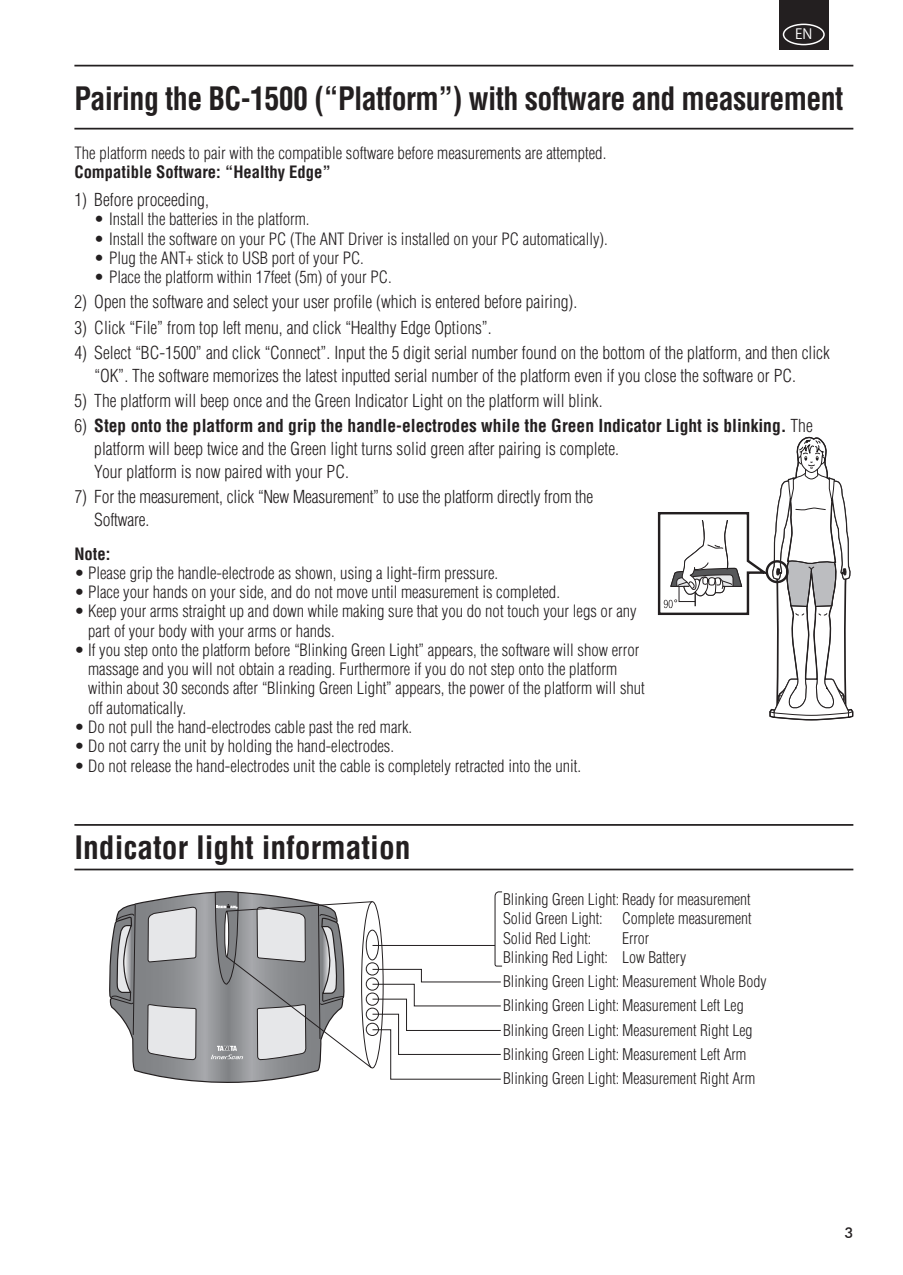
<style>
.page{position:relative;width:903px;height:1275px;background:#fff}
.page>*{position:absolute;margin:0;border:0;box-sizing:border-box;transform-origin:0 0}
.t1{font:700 condensed 31.5px "Helvetica";letter-spacing:-.02em;color:#231f20;scale:.95 1}
.t2{font:700 condensed 31.5px "Helvetica";color:#231f20}
.t3{font:300 condensed 17.5px/22.8px "Helvetica";color:#231f20}
.t4{font:300 condensed 16.62px/19.2px "Helvetica";color:#231f20}
.t5{font:700 condensed 16.62px "Helvetica";color:#231f20}
.t6{font:300 condensed 15.75px/24.2px "Helvetica";color:#231f20}
.t7{font:500 14.88px "Futura BT";color:#231f20}
.t8{font:14px "Koz Go Pro";color:#fff}
.s1{font-weight:700}
</style>
<div class="page">
<div style="left:779px;top:0;width:49px;height:50px;background:#231f20"></div>
<div style="left:783px;top:24px;width:42px;height:21px;border:1px solid #fff;border-radius:50%"></div>
<hr style="left:74px;top:65px;width:779px;height:1px;background:#231f20">
<hr style="left:74px;top:128px;width:779px;height:2px;background:#231f20">
<hr style="left:74px;top:824px;width:779px;height:2px;background:#231f20">
<hr style="left:74px;top:869px;width:779px;height:1px;background:#231f20">
<svg style="left:658px;top:437px;width:195px;height:283px"></svg>
<svg style="left:109px;top:891px;width:394px;height:192px"></svg>
<p class="t8" style="left:795px;top:25px;width:19px">EN</p>
<h1 class="t1" style="left:74px;top:79px;width:811px">Pairing the BC-1500 (“Platform”) with software and measurement</h1>
<p class="t4" style="left:74px;top:143px;width:533px">The platform needs to pair with the compatible software before measurements are attempted.</p>
<p class="t5" style="left:74px;top:162px;width:258px">Compatible Software: “Healthy Edge”</p>
<p class="t3" style="left:74px;top:188px;width:136px">1) Before proceeding,</p>
<p class="t4" style="left:94px;top:210px;width:217px">• Install the batteries in the platform.</p>
<p class="t4" style="left:94px;top:229px;width:515px">• Install the software on your PC (The ANT Driver is installed on your PC automatically).</p>
<p class="t4" style="left:94px;top:248px;width:271px">• Plug the ANT+ stick to USB port of your PC.</p>
<p class="t4" style="left:94px;top:267px;width:299px">• Place the platform within 17feet (5m) of your PC.</p>
<p class="t3" style="left:74px;top:291px;width:504px">2) Open the software and select your user profile (which is entered before pairing).</p>
<p class="t3" style="left:74px;top:316px;width:419px">3) Click “File” from top left menu, and click “Healthy Edge Options”.</p>
<p class="t3" style="left:94px;top:341px;width:737px;text-indent:-20px">4) Select “BC-1500” and click “Connect”. Input the 5 digit serial number found on the bottom of the platform, and then click “OK”. The software memorizes the latest inputted serial number of the platform even if you close the software or PC.</p>
<p class="t3" style="left:74px;top:389px;width:530px">5) The platform will beep once and the Green Indicator Light on the platform will blink.</p>
<p class="t3" style="left:94px;top:414px;width:720px;text-indent:-20px">6) <span class="s1">Step onto the platform and grip the handle-electrodes while the Green Indicator Light is blinking.</span> The platform will beep twice and the Green light turns solid green after pairing is complete.<br>Your platform is now paired with your PC.</p>
<p class="t3" style="left:94px;top:485px;width:501px;text-indent:-20px">7) For the measurement, click “New Measurement” to use the platform directly from the<br>Software.</p>
<p class="t5" style="left:74px;top:543px;width:38px">Note:</p>
<p class="t4" style="left:74px;top:563px;width:425px">• Please grip the handle-electrode as shown, using a light-firm pressure.</p>
<p class="t4" style="left:74px;top:582px;width:487px">• Place your hands on your side, and do not move until measurement is completed.</p>
<p class="t4" style="left:88px;top:602px;width:550px;text-indent:-14px">• Keep your arms straight up and down while making sure that you do not touch your legs or any part of your body with your arms or hands.</p>
<p class="t4" style="left:88px;top:640px;width:558px;text-indent:-14px">• If you step onto the platform before “Blinking Green Light” appears, the software will show error massage and you will not obtain a reading. Furthermore if you do not step onto the platform within about 30 seconds after “Blinking Green Light” appears, the power of the platform will shut off automatically.</p>
<p class="t4" style="left:74px;top:717px;width:339px">• Do not pull the hand-electrodes cable past the red mark.</p>
<p class="t4" style="left:74px;top:736px;width:321px">• Do not carry the unit by holding the hand-electrodes.</p>
<p class="t4" style="left:74px;top:756px;width:508px">• Do not release the hand-electrodes unit the cable is completely retracted into the unit.</p>
<h1 class="t2" style="left:74px;top:828px;width:338px">Indicator light information</h1>
<p class="t6" style="left:503px;top:890px;width:250px;line-height:19.2px;text-align:justify">Blinking Green Light: Ready for measurement Solid Green Light: Complete measurement Solid Red Light:</p>
<p class="t6" style="left:503px;top:928px;width:185px;line-height:19.2px;text-indent:119px">Error<br>Blinking Red Light: Low Battery</p>
<p class="t6" style="left:503px;top:969px;width:265px">Blinking Green Light: Measurement Whole Body Blinking Green Light: Measurement Left Leg Blinking Green Light: Measurement Right Leg Blinking Green Light: Measurement Left Arm Blinking Green Light: Measurement Right Arm</p>
<p class="t7" style="left:844px;top:1224px;width:10px">3</p>
</div>
